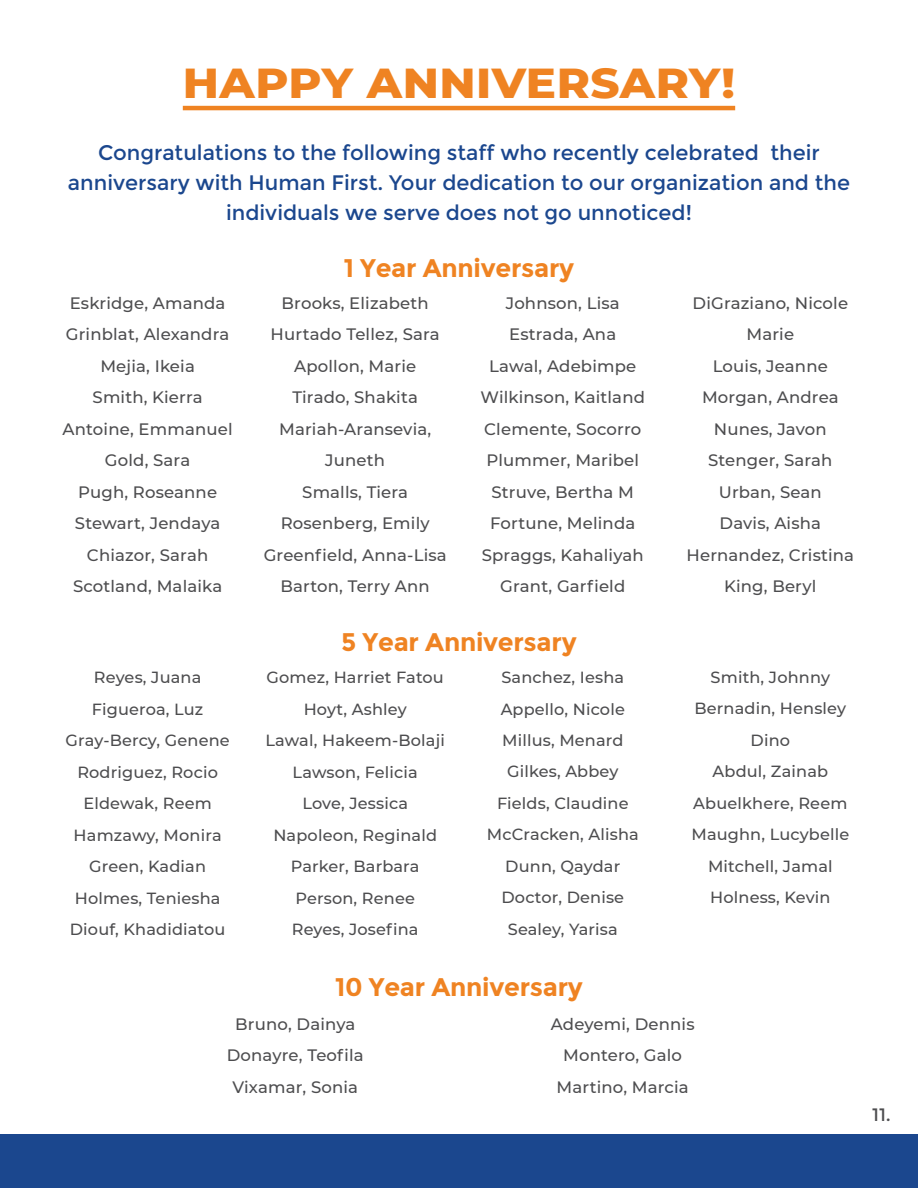
<style>
.page{position:relative;width:918px;height:1188px;background:#fff}
.page>*{position:absolute;margin:0;border:0;box-sizing:border-box;transform-origin:0 0}
.t1{font:800 42.75px "Montserrat";letter-spacing:.01em;color:#ef8322;scale:1.05 1}
.t2{font:700 25.5px "Montserrat";letter-spacing:-.01em;color:#ef8322}
.t3{font:21px/30px "Montserrat";color:#1b478e;text-align:center}
.t4{font:18px "Montserrat";color:#4d4d4f}
.t5{font:500 16.5px/31.5px "Montserrat";letter-spacing:.01em;color:#4d4d4f;text-align:center}
.t6{font:500 16.2px/31.5px "Montserrat";letter-spacing:.01em;color:#4d4d4f;text-align:center}
</style>
<div class="page">
<div style="left:0;top:1134px;width:918px;height:54px;background:#1b478e"></div>
<hr style="left:183px;top:106px;width:552px;height:4px;background:#ef8322">
<h1 class="t1" style="left:183px;top:51px;width:528px">HAPPY ANNIVERSARY!</h1>
<p class="t3" style="left:68px;top:138px;width:784px">Congratulations to the following staff who recently celebrated their anniversary with Human First. Your dedication to our organization and the individuals we serve does not go unnoticed!</p>
<h2 class="t2" style="left:344px;top:253px;width:232px">1 Year Anniversary</h2>
<p class="t5" style="left:63px;top:286px;width:172px">Eskridge, Amanda<br>Grinblat, Alexandra<br>Mejia, Ikeia<br>Smith, Kierra<br>Antoine, Emmanuel<br>Gold, Sara<br>Pugh, Roseanne<br>Stewart, Jendaya<br>Chiazor, Sarah<br>Scotland, Malaika</p>
<p class="t5" style="left:264px;top:286px;width:185px">Brooks, Elizabeth<br>Hurtado Tellez, Sara<br>Apollon, Marie<br>Tirado, Shakita<br>Mariah-Aransevia,<br>Juneth<br>Smalls, Tiera<br>Rosenberg, Emily<br>Greenfield, Anna-Lisa<br>Barton, Terry Ann</p>
<p class="t5" style="left:481px;top:286px;width:166px">Johnson, Lisa<br>Estrada, Ana<br>Lawal, Adebimpe<br>Wilkinson, Kaitland<br>Clemente, Socorro<br>Plummer, Maribel<br>Struve, Bertha M<br>Fortune, Melinda<br>Spraggs, Kahaliyah<br>Grant, Garfield</p>
<p class="t5" style="left:687px;top:286px;width:169px">DiGraziano, Nicole<br>Marie<br>Louis, Jeanne<br>Morgan, Andrea<br>Nunes, Javon<br>Stenger, Sarah<br>Urban, Sean<br>Davis, Aisha<br>Hernandez, Cristina<br>King, Beryl</p>
<h2 class="t2" style="left:341px;top:626px;width:237px">5 Year Anniversary</h2>
<p class="t6" style="left:65px;top:661px;width:166px">Reyes, Juana<br>Figueroa, Luz<br>Gray-Bercy, Genene<br>Rodriguez, Rocio<br>Eldewak, Reem<br>Hamzawy, Monira<br>Green, Kadian<br>Holmes, Teniesha<br>Diouf, Khadidiatou</p>
<p class="t6" style="left:265px;top:661px;width:181px">Gomez, Harriet Fatou<br>Hoyt, Ashley<br>Lawal, Hakeem-Bolaji<br>Lawson, Felicia<br>Love, Jessica<br>Napoleon, Reginald<br>Parker, Barbara<br>Person, Renee<br>Reyes, Josefina</p>
<p class="t6" style="left:487px;top:661px;width:153px">Sanchez, Iesha<br>Appello, Nicole<br>Millus, Menard<br>Gilkes, Abbey<br>Fields, Claudine<br>McCracken, Alisha<br>Dunn, Qaydar<br>Doctor, Denise<br>Sealey, Yarisa</p>
<p class="t6" style="left:691px;top:661px;width:159px">Smith, Johnny<br>Bernadin, Hensley<br>Dino<br>Abdul, Zainab<br>Abuelkhere, Reem<br>Maughn, Lucybelle<br>Mitchell, Jamal<br>Holness, Kevin</p>
<h2 class="t2" style="left:335px;top:972px;width:249px">10 Year Anniversary</h2>
<p class="t5" style="left:227px;top:1007px;width:138px">Bruno, Dainya<br>Donayre, Teofila<br>Vixamar, Sonia</p>
<p class="t5" style="left:551px;top:1007px;width:145px">Adeyemi, Dennis<br>Montero, Galo<br>Martino, Marcia</p>
<p class="t4" style="left:872px;top:1104px;width:20px">11.</p>
</div>
